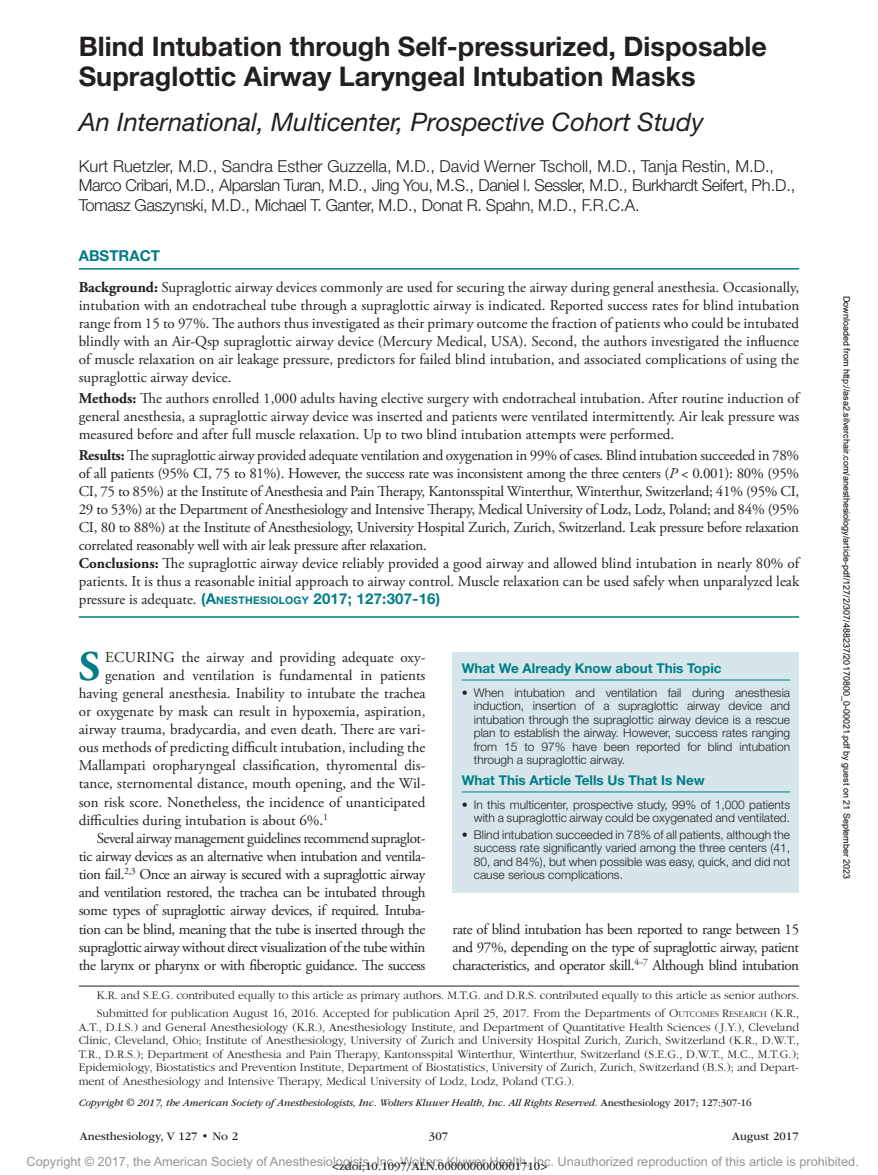
<style>
.page{position:relative;width:878px;height:1175px;background:#fff}
.page>*{position:absolute;margin:0;border:0;box-sizing:border-box;transform-origin:0 0}
.t1{font:700 42.15px "Adobe Garamond Pro";color:#007d88}
.t2{font:700 27px/30px "Helvetica Neue LT Std";color:#231f20}
.t3{font:italic 25.5px "Helvetica Neue LT Std";color:#231f20}
.t4{font:300 16.5px/19.5px "Helvetica Neue LT Std";letter-spacing:-.025em;color:#231f20}
.t5{font:15px/18px "Adobe Garamond Pro";letter-spacing:-.02em;color:#231f20;text-align:justify}
.t6{font:15px "Adobe Garamond Pro";color:#231f20}
.t7{font:700 15px "Helvetica Neue LT Std";color:#007d88}
.t8{font:700 13.5px "Helvetica Neue LT Std";color:#007d88}
.t9{font:12.75px "Arial MT Std";color:#939598}
.t10{font:300 12px/13.5px "ITC Garamond Std";color:#231f20}
.t11{font:300 12px/13.5px "Helvetica Neue LT Std";color:#231f20;text-align:justify}
.t12{font:12px "ITC Garamond Std";color:#231f20}
.t13{font:italic 10.5px "ITC Garamond Std";letter-spacing:-.01em;color:#231f20}
.t14{font:9px "Arial";color:#000}
.s1{font-weight:700}
.s2{font-style:italic}
.s3{font-family:"Helvetica Neue LT Std";font-weight:700;color:#007d88}
.s4{font-family:"Helvetica Neue LT Std";font-weight:700;font-size:10.5px;color:#007d88}
.s5{font-size:9px}
.s6{font-style:normal}
</style>
<div class="page">
<div style="left:452px;top:652px;width:347px;height:240px;background:#d6e6ea"></div>
<hr style="left:462px;top:679px;width:328px;height:1px;background:#007d88">
<hr style="left:462px;top:791px;width:328px;height:1px;background:#007d88">
<hr style="left:79px;top:268px;width:720px;height:1px;background:#007d88">
<hr style="left:79px;top:616px;width:720px;height:1px;background:#007d88">
<hr style="left:79px;top:985px;width:720px;height:1px;background:#231f20">
<h2 class="t2" style="left:79px;top:31px;width:689px">Blind Intubation through Self-pressurized, Disposable<br>Supraglottic Airway Laryngeal Intubation Masks</h2>
<h3 class="t3" style="left:79px;top:107px;width:626px">An International, Multicenter, Prospective Cohort Study</h3>
<p class="t4" style="left:79px;top:156px;width:718px">Kurt Ruetzler, M.D., Sandra Esther Guzzella, M.D., David Werner Tscholl, M.D., Tanja Restin, M.D.,<br>Marco Cribari, M.D., Alparslan Turan, M.D., Jing You, M.S., Daniel I. Sessler, M.D., Burkhardt Seifert, Ph.D.,<br>Tomasz Gaszynski, M.D., Michael T. Ganter, M.D., Donat R. Spahn, M.D., F.R.C.A.</p>
<p class="t7" style="left:79px;top:246px;width:83px">ABSTRACT</p>
<p class="t5" style="left:79px;top:279px;width:722px"><span class="s1">Background:</span> Supraglottic airway devices commonly are used for securing the airway during general anesthesia. Occasionally, intubation with an endotracheal tube through a supraglottic airway is indicated. Reported success rates for blind intubation range from 15 to 97%. The authors thus investigated as their primary outcome the fraction of patients who could be intubated blindly with an Air-Qsp supraglottic airway device (Mercury Medical, USA). Second, the authors investigated the influence of muscle relaxation on air leakage pressure, predictors for failed blind intubation, and associated complications of using the supraglottic airway device.</p>
<p class="t5" style="left:79px;top:390px;width:722px"><span class="s1">Methods:</span> The authors enrolled 1,000 adults having elective surgery with endotracheal intubation. After routine induction of general anesthesia, a supraglottic airway device was inserted and patients were ventilated intermittently. Air leak pressure was measured before and after full muscle relaxation. Up to two blind intubation attempts were performed.</p>
<p class="t5" style="left:79px;top:447px;width:722px;text-align:left"><span class="s1">Results:</span> The supraglottic airway provided adequate ventilation and oxygenation in 99% of cases. Blind intubation succeeded in 78% of all patients (95% CI, 75 to 81%). However, the success rate was inconsistent among the three centers (<span class="s2">P</span> &lt; 0.001): 80% (95% CI, 75 to 85%) at the Institute of Anesthesia and Pain Therapy, Kantonsspital Winterthur, Winterthur, Switzerland; 41% (95% CI, 29 to 53%) at the Department of Anesthesiology and Intensive Therapy, Medical University of Lodz, Lodz, Poland; and 84% (95% CI, 80 to 88%) at the Institute of Anesthesiology, University Hospital Zurich, Zurich, Switzerland. Leak pressure before relaxation correlated reasonably well with air leak pressure after relaxation.<br><span class="s1">Conclusions:</span> The supraglottic airway device reliably provided a good airway and allowed blind intubation in nearly 80% of patients. It is thus a reasonable initial approach to airway control. Muscle relaxation can be used safely when unparalyzed leak pressure is adequate. <span class="s3">(A</span><span class="s4">NESTHESIOLOGY</span> <span class="s3">2017; 127:307-16)</span></p>
<h1 class="t1" style="left:79px;top:641px;width:23px">S</h1>
<p class="t6" style="left:105px;top:648px;width:322px">ECURING the airway and providing adequate oxy-</p>
<p class="t6" style="left:105px;top:666px;width:322px">genation and ventilation is fundamental in patients</p>
<p class="t6" style="left:79px;top:684px;width:348px">having general anesthesia. Inability to intubate the trachea</p>
<p class="t6" style="left:79px;top:702px;width:348px">or oxygenate by mask can result in hypoxemia, aspiration,</p>
<p class="t6" style="left:79px;top:720px;width:348px">airway trauma, bradycardia, and even death. There are vari-</p>
<p class="t6" style="left:79px;top:738px;width:348px">ous methods of predicting difficult intubation, including the</p>
<p class="t6" style="left:79px;top:756px;width:348px">Mallampati oropharyngeal classification, thyromental dis-</p>
<p class="t6" style="left:79px;top:774px;width:348px">tance, sternomental distance, mouth opening, and the Wil-</p>
<p class="t6" style="left:79px;top:793px;width:348px">son risk score. Nonetheless, the incidence of unanticipated</p>
<p class="t6" style="left:79px;top:811px;width:251px">difficulties during intubation is about 6%.<sup>1</sup></p>
<p class="t5" style="left:97px;top:829px;width:330px">Several airway management guidelines recommend supraglot-</p>
<p class="t5" style="left:79px;top:847px;width:348px">tic airway devices as an alternative when intubation and ventila-</p>
<p class="t5" style="left:79px;top:866px;width:348px">tion fail.<sup>2,3</sup> Once an airway is secured with a supraglottic airway</p>
<p class="t5" style="left:79px;top:884px;width:348px">and ventilation restored, the trachea can be intubated through</p>
<p class="t5" style="left:79px;top:902px;width:348px">some types of supraglottic airway devices, if required. Intuba-</p>
<p class="t5" style="left:79px;top:920px;width:348px">tion can be blind, meaning that the tube is inserted through the</p>
<p class="t5" style="left:79px;top:938px;width:348px">supraglottic airway without direct visualization of the tube within</p>
<p class="t5" style="left:79px;top:956px;width:348px">the larynx or pharynx or with fiberoptic guidance. The success</p>
<p class="t8" style="left:462px;top:660px;width:261px">What We Already Know about This Topic</p>
<p class="t11" style="left:474px;top:685px;width:318px;text-indent:-12px">• When intubation and ventilation fail during anesthesia induction, insertion of a supraglottic airway device and intubation through the supraglottic airway device is a rescue plan to establish the airway. However, success rates ranging from 15 to 97% have been reported for blind intubation through a supraglottic airway.</p>
<p class="t8" style="left:462px;top:772px;width:244px">What This Article Tells Us That Is New</p>
<p class="t11" style="left:462px;top:797px;width:330px;text-align:right">• In this multicenter, prospective study, 99% of 1,000 patients with a supraglottic airway could be oxygenated and ventilated.</p>
<p class="t11" style="left:474px;top:827px;width:318px;text-indent:-12px">• Blind intubation succeeded in 78% of all patients, although the success rate significantly varied among the three centers (41, 80, and 84%), but when possible was easy, quick, and did not cause serious complications.</p>
<p class="t5" style="left:452px;top:920px;width:348px">rate of blind intubation has been reported to range between 15 and 97%, depending on the type of supraglottic airway, patient characteristics, and operator skill.<sup>4–7</sup> Although blind intubation</p>
<p class="t10" style="left:97px;top:986px;width:704px;line-height:18px">K.R. and S.E.G. contributed equally to this article as primary authors. M.T.G. and D.R.S. contributed equally to this article as senior authors.<br>Submitted for publication August 16, 2016. Accepted for publication April 25, 2017. From the Departments of O<span class="s5">UTCOMES</span> R<span class="s5">ESEARCH</span> (K.R.,</p>
<p class="t10" style="left:79px;top:1020px;width:722px;text-align:justify">A.T., D.I.S.) and General Anesthesiology (K.R.), Anesthesiology Institute, and Department of Quantitative Health Sciences (J.Y.), Cleveland Clinic, Cleveland, Ohio; Institute of Anesthesiology, University of Zurich and University Hospital Zurich, Zurich, Switzerland (K.R., D.W.T., T.R., D.R.S.); Department of Anesthesia and Pain Therapy, Kantonsspital Winterthur, Winterthur, Switzerland (S.E.G., D.W.T., M.C., M.T.G.); Epidemiology, Biostatistics and Prevention Institute, Department of Biostatistics, University of Zurich, Zurich, Switzerland (B.S.); and Depart&shy;ment of Anesthesiology and Intensive Therapy, Medical University of Lodz, Lodz, Poland (T.G.).</p>
<p class="t13" style="left:79px;top:1096px;width:674px">Copyright © 2017, the American Society of Anesthesiologists, Inc. Wolters Kluwer Health, Inc. All Rights Reserved. <span class="s6">Anesthesiology 2017; 127:307-16</span></p>
<p class="t12" style="left:80px;top:1130px;width:160px">Anesthesiology, V 127 • No 2</p>
<p class="t12" style="left:429px;top:1130px;width:21px">307</p>
<p class="t12" style="left:732px;top:1130px;width:68px">August 2017</p>
<p class="t14" style="left:850px;top:296px;width:585px;rotate:90deg">Downloaded from http://asa2.silverchair.com/anesthesiology/article-pdf/127/2/307/488237/20170800_0-00021.pdf by guest on 21 September 2023</p>
<p class="t9" style="left:27px;top:1154px;width:833px">Copyright © 2017, the American Society of Anesthesiologists, Inc. Wolters Kluwer Health, Inc. Unauthorized reproduction of this article is prohibited.</p>
<p class="t12" style="left:332px;top:1159px;width:216px">&lt;zdoi;10.1097/ALN.0000000000001710&gt;</p>
</div>
